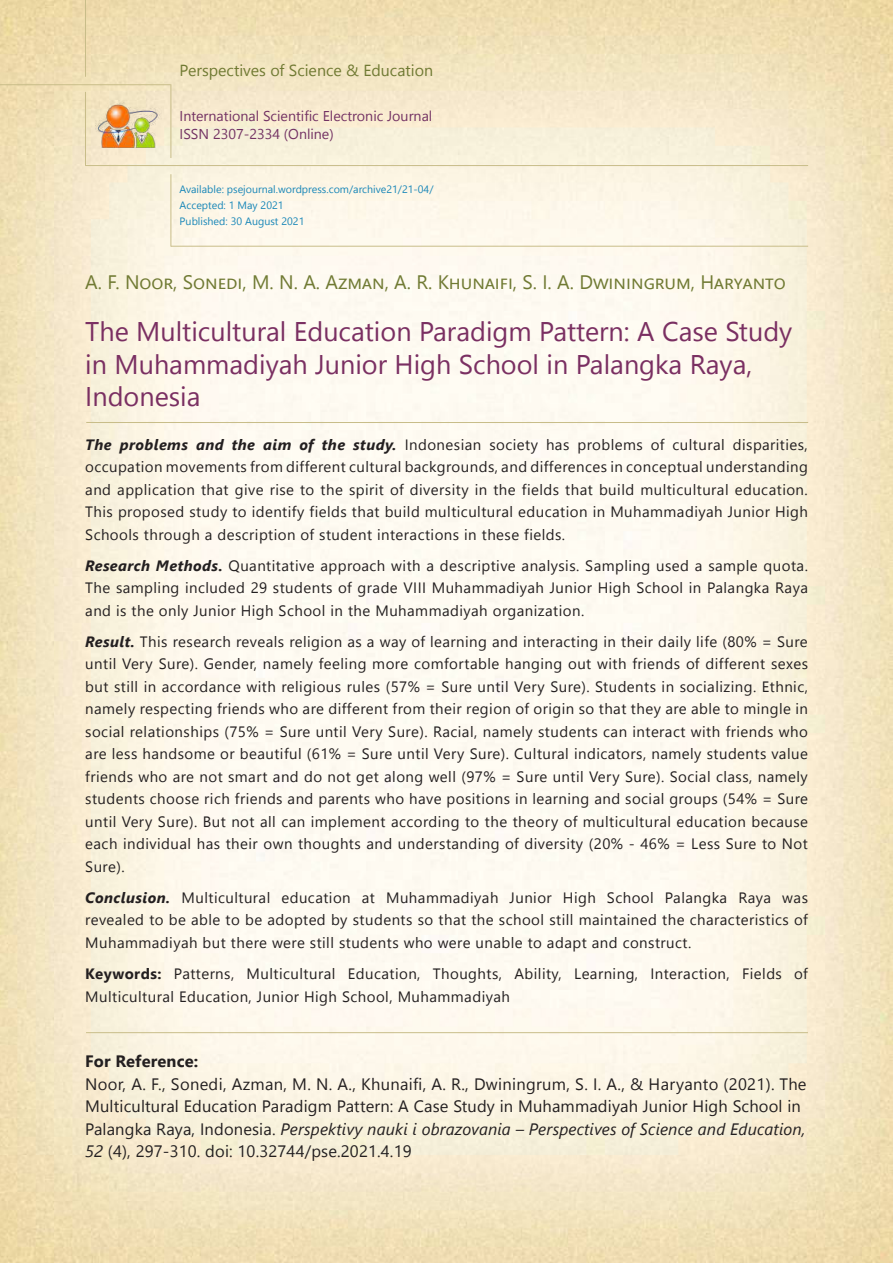
<style>
.page{position:relative;width:893px;height:1263px;background:#fff}
.page>*{position:absolute;margin:0;border:0;box-sizing:border-box;transform-origin:0 0}
.t1{font:27px/32.5px "Segoe UI";color:#7a2f62}
.t2{font:19.5px "Segoe UI";color:#707a33}
.t3{font:16.5px/22.5px "Segoe UI";letter-spacing:.01em;color:#231f20}
.t4{font:700 16.5px "Segoe UI";letter-spacing:.01em;color:#231f20}
.t5{font:16.05px "Segoe UI";color:#707a33}
.t6{font:15px/22.5px "Segoe UI";letter-spacing:.03em;color:#231f20;text-align:justify}
.t7{font:14.25px/17.7px "Segoe UI";color:#733263}
.t8{font:10.65px/16px "Segoe UI";color:#1987b8}
.s1{font-weight:700;font-style:italic}
.s2{font-weight:700}
.s3{font-style:italic}
</style>
<div class="page">
<hr style="left:171px;top:246px;width:637px;height:1px;background:#c8bd89">
<hr style="left:85px;top:0;width:1px;height:77px;background:#c8bd89">
<img style="left:95px;top:102px;width:66px;height:46px">
<hr style="left:85px;top:165px;width:723px;height:1px;background:#c8bd89">
<hr style="left:0;top:84px;width:171px;height:1px;background:#c8bd89">
<hr style="left:170px;top:84px;width:1px;height:74px;background:#c8bd89">
<hr style="left:85px;top:92px;width:1px;height:73px;background:#c8bd89">
<hr style="left:170px;top:174px;width:1px;height:73px;background:#c8bd89">
<hr style="left:86px;top:1032px;width:722px;height:1px;background:#c8bd89">
<hr style="left:86px;top:422px;width:722px;height:1px;background:#c8bd89">
<p class="t5" style="left:180px;top:57px;width:255px">Perspectives of Science &amp; Education</p>
<p class="t7" style="left:180px;top:107px;width:254px">International Scientific Electronic Journal<br>ISSN 2307-2334 (Online)</p>
<p class="t8" style="left:180px;top:181px;width:255px">Available: psejournal.wordpress.com/archive21/21-04/<br>Accepted: 1 May 2021<br>Published: 30 August 2021</p>
<h2 class="t2" style="left:85px;top:267px;width:702px">A. F. Noor, Sonedi, M. N. A. Azman, A. R. Khunaifi, S. I. A. Dwiningrum, Haryanto</h2>
<h1 class="t1" style="left:85px;top:315px;width:708px">The Multicultural Education Paradigm Pattern: A Case Study in Muhammadiyah Junior High School in Palangka Raya,<br>Indonesia</h1>
<p class="t6" style="left:85px;top:433px;width:724px"><span class="s1">The problems and the aim of the study.</span> Indonesian society has problems of cultural disparities, occupation movements from different cultural backgrounds, and differences in conceptual understanding and application that give rise to the spirit of diversity in the fields that build multicultural education.<br>This proposed study to identify fields that build multicultural education in Muhammadiyah Junior High Schools through a description of student interactions in these fields.</p>
<p class="t6" style="left:85px;top:554px;width:724px"><span class="s1">Research Methods.</span> Quantitative approach with a descriptive analysis. Sampling used a sample quota.<br>The sampling included 29 students of grade VIII Muhammadiyah Junior High School in Palangka Raya and is the only Junior High School in the Muhammadiyah organization.</p>
<p class="t6" style="left:85px;top:630px;width:724px"><span class="s1">Result.</span> This research reveals religion as a way of learning and interacting in their daily life (80% = Sure until Very Sure). Gender, namely feeling more comfortable hanging out with friends of different sexes but still in accordance with religious rules (57% = Sure until Very Sure). Students in socializing. Ethnic, namely respecting friends who are different from their region of origin so that they are able to mingle in social relationships (75% = Sure until Very Sure). Racial, namely students can interact with friends who are less handsome or beautiful (61% = Sure until Very Sure). Cultural indicators, namely students value friends who are not smart and do not get along well (97% = Sure until Very Sure). Social class, namely students choose rich friends and parents who have positions in learning and social groups (54% = Sure until Very Sure). But not all can implement according to the theory of multicultural education because each individual has their own thoughts and understanding of diversity (20% - 46% = Less Sure to Not Sure).</p>
<p class="t6" style="left:85px;top:886px;width:724px"><span class="s1">Conclusion.</span> Multicultural education at Muhammadiyah Junior High School Palangka Raya was revealed to be able to be adopted by students so that the school still maintained the characteristics of Muhammadiyah but there were still students who were unable to adapt and construct.</p>
<p class="t6" style="left:85px;top:962px;width:724px"><span class="s2">Keywords:</span> Patterns, Multicultural Education, Thoughts, Ability, Learning, Interaction, Fields of<br>Multicultural Education, Junior High School, Muhammadiyah</p>
<p class="t4" style="left:85px;top:1055px;width:115px">For Reference:</p>
<p class="t3" style="left:85px;top:1072px;width:723px">Noor, A. F., Sonedi, Azman, M. N. A., Khunaifi, A. R., Dwiningrum, S. I. A., &amp; Haryanto (2021). The Multicultural Education Paradigm Pattern: A Case Study in Muhammadiyah Junior High School in Palangka Raya, Indonesia. <span class="s3">Perspektivy nauki i obrazovania – Perspectives of Science and Education, 52</span> (4), 297-310. doi: 10.32744/pse.2021.4.19</p>
</div>
